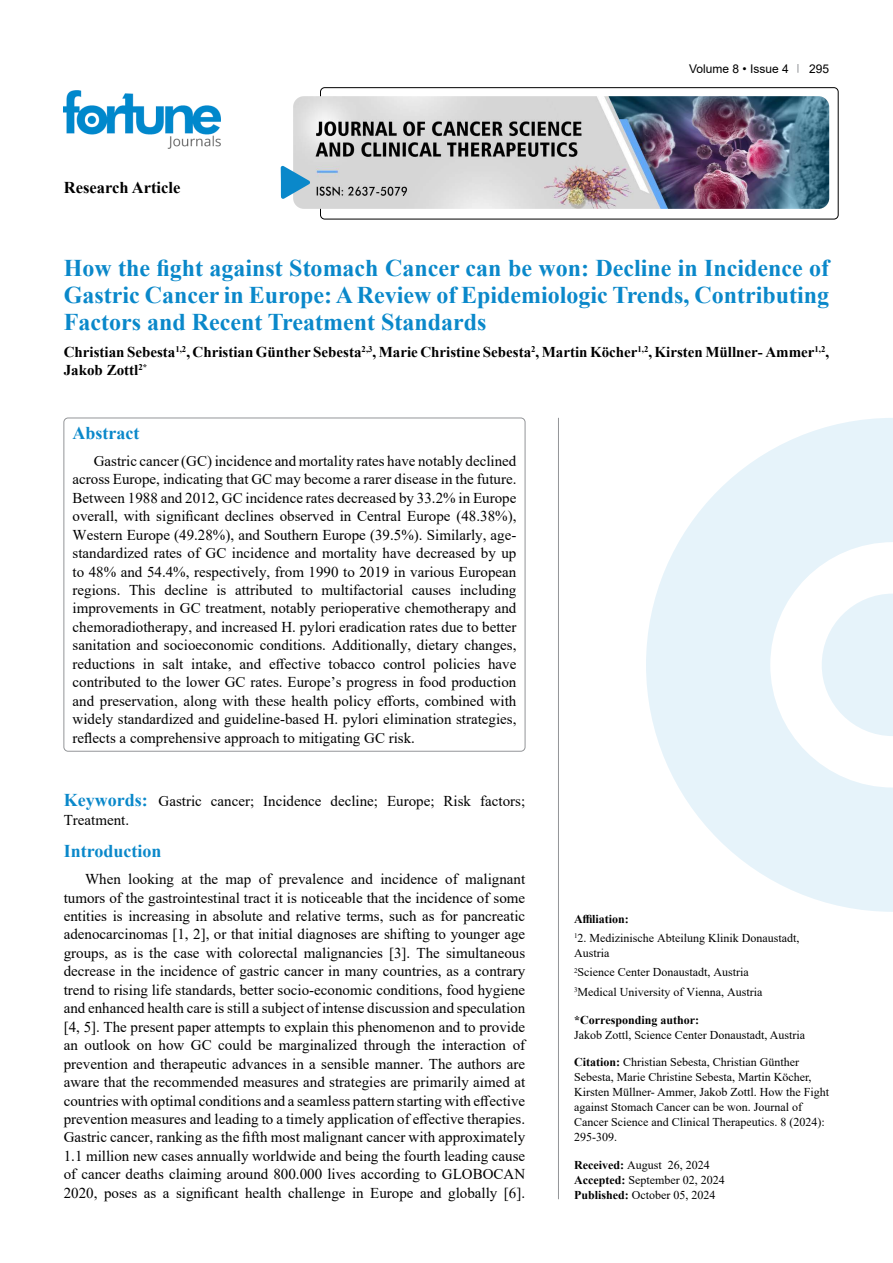
<style>
.page{position:relative;width:893px;height:1263px;background:#fff}
.page>*{position:absolute;margin:0;border:0;box-sizing:border-box;transform-origin:0 0}
.t1{font:700 24px/27px "Times New Roman";color:#0a88ca;text-align:justify}
.t2{font:700 18px "Times New Roman";color:#0a88ca}
.t3{font:700 16.5px "Times New Roman";color:#000}
.t4{font:15px/18.5px "Times New Roman";color:#000;text-align:justify}
.t5{font:700 15px/18.5px "Times New Roman";color:#000}
.t6{font:12px/15px "Times New Roman";color:#000}
.t7{font:700 12px "Times New Roman";color:#000}
.t8{font:12px "Arial";color:#000}
.s1{font-weight:700;font-size:18px;color:#0a88ca}
.s2{font-weight:700}
</style>
<div class="page">
<div style="left:320px;top:87px;width:518px;height:132px;border:1px solid #000;border-radius:4px"></div>
<img style="left:64px;top:90px;width:157px;height:59px">
<img style="left:293px;top:96px;width:536px;height:113px">
<svg style="left:281px;top:166px;width:29px;height:33px"></svg>
<svg style="left:646px;top:418px;width:247px;height:494px;fill:#e6f3fa"></svg>
<svg style="left:822px;top:593px;width:71px;height:143px"></svg>
<hr style="left:558px;top:418px;width:1px;height:781px;background:#939598">
<div style="left:64px;top:418px;width:461px;height:333px;border:1px solid #939598;border-radius:4px"></div>
<p class="t3" style="left:64px;top:175px;width:118px">Research Article</p>
<p class="t8" style="left:689px;top:60px;width:101px">Volume 8 • Issue 4</p>
<p class="t8" style="left:809px;top:60px;width:22px">295</p>
<h1 class="t1" style="left:64px;top:254px;width:767px">How the fight against Stomach Cancer can be won: Decline in Incidence of Gastric Cancer in Europe: A Review of Epidemiologic Trends, Contributing Factors and Recent Treatment Standards</h1>
<p class="t5" style="left:64px;top:342px;width:767px">Christian Sebesta<sup>1,2</sup>, Christian Günther Sebesta<sup>2,3</sup>, Marie Christine Sebesta<sup>2</sup>, Martin Köcher<sup>1,2</sup>, Kirsten Müllner- Ammer<sup>1,2</sup>,<br>Jakob Zottl<sup>2*</sup></p>
<p class="t2" style="left:73px;top:420px;width:68px">Abstract</p>
<p class="t4" style="left:73px;top:451px;width:445px;text-indent:21px">Gastric cancer (GC) incidence and mortality rates have notably declined across Europe, indicating that GC may become a rarer disease in the future.<br>Between 1988 and 2012, GC incidence rates decreased by 33.2% in Europe overall, with significant declines observed in Central Europe (48.38%), Western Europe (49.28%), and Southern Europe (39.5%). Similarly, age&shy;standardized rates of GC incidence and mortality have decreased by up to 48% and 54.4%, respectively, from 1990 to 2019 in various European regions. This decline is attributed to multifactorial causes including improvements in GC treatment, notably perioperative chemotherapy and chemoradiotherapy, and increased H. pylori eradication rates due to better sanitation and socioeconomic conditions. Additionally, dietary changes, reductions in salt intake, and effective tobacco control policies have contributed to the lower GC rates. Europe’s progress in food production and preservation, along with these health policy efforts, combined with widely standardized and guideline-based H. pylori elimination strategies, reflects a comprehensive approach to mitigating GC risk.</p>
<p class="t4" style="left:64px;top:791px;width:463px"><span class="s1">Keywords:</span> Gastric cancer; Incidence decline; Europe; Risk factors;<br>Treatment.</p>
<p class="t2" style="left:64px;top:838px;width:99px">Introduction</p>
<p class="t4" style="left:64px;top:869px;width:463px;text-indent:21px">When looking at the map of prevalence and incidence of malignant tumors of the gastrointestinal tract it is noticeable that the incidence of some entities is increasing in absolute and relative terms, such as for pancreatic adenocarcinomas [1, 2], or that initial diagnoses are shifting to younger age groups, as is the case with colorectal malignancies [3]. The simultaneous decrease in the incidence of gastric cancer in many countries, as a contrary trend to rising life standards, better socio-economic conditions, food hygiene and enhanced health care is still a subject of intense discussion and speculation [4, 5]. The present paper attempts to explain this phenomenon and to provide an outlook on how GC could be marginalized through the interaction of prevention and therapeutic advances in a sensible manner. The authors are aware that the recommended measures and strategies are primarily aimed at countries with optimal conditions and a seamless pattern starting with effective prevention measures and leading to a timely application of effective therapies.<br>Gastric cancer, ranking as the fifth most malignant cancer with approximately 1.1 million new cases annually worldwide and being the fourth leading cause of cancer deaths claiming around 800.000 lives according to GLOBOCAN 2020, poses as a significant health challenge in Europe and globally [6].</p>
<p class="t7" style="left:574px;top:910px;width:56px">Affiliation:</p>
<p class="t6" style="left:574px;top:930px;width:227px"><sup>1</sup>2. Medizinische Abteilung Klinik Donaustadt,<br>Austria</p>
<p class="t6" style="left:574px;top:962px;width:190px;line-height:19.2px"><sup>2</sup>Science Center Donaustadt, Austria<br><sup>3</sup>Medical University of Vienna, Austria</p>
<p class="t7" style="left:574px;top:1011px;width:127px">*Corresponding author:</p>
<p class="t6" style="left:574px;top:1026px;width:232px">Jakob Zottl, Science Center Donaustadt, Austria</p>
<p class="t6" style="left:574px;top:1054px;width:256px"><span class="s2">Citation:</span> Christian Sebesta, Christian Günther Sebesta, Marie Christine Sebesta, Martin Köcher, Kirsten Müllner- Ammer, Jakob Zottl. How the Fight against Stomach Cancer can be won. Journal of Cancer Science and Clinical Therapeutics. 8 (2024):<br>295-309.</p>
<p class="t6" style="left:574px;top:1157px;width:152px"><span class="s2">Received:</span> August 26, 2024<br><span class="s2">Accepted:</span> September 02, 2024<br><span class="s2">Published:</span> October 05, 2024</p>
</div>
